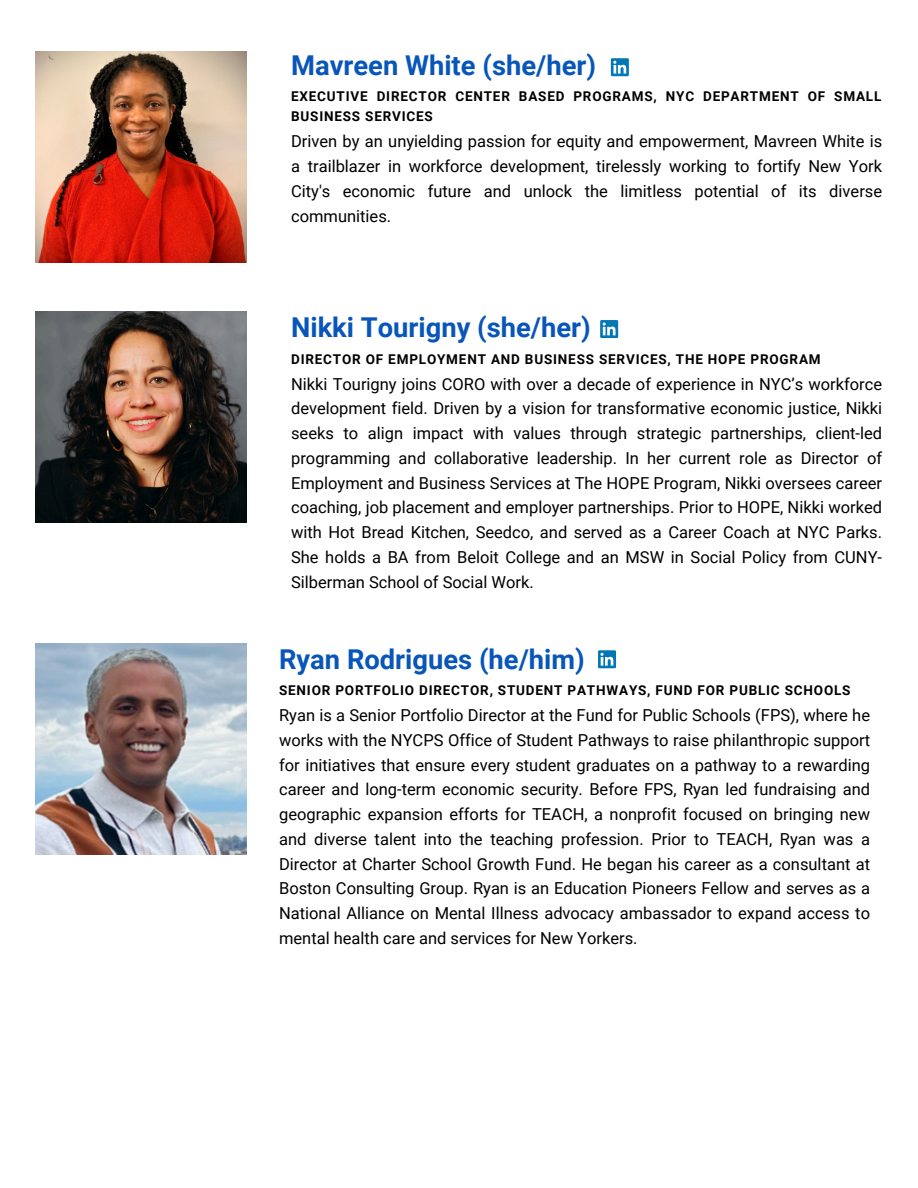
<style>
.page{position:relative;width:918px;height:1188px;background:#fff}
.page>*{position:absolute;margin:0;border:0;box-sizing:border-box;transform-origin:0 0}
.t1{font:700 27.3px "Roboto";color:#0856ba}
.t2{font:16.5px/24.8px "Roboto";color:#000;text-align:justify}
.t3{font:700 13.5px/20.2px "Roboto";letter-spacing:.06em;color:#000}
</style>
<div class="page">
<div style="left:611px;top:58px;width:18px;height:18px;background:#0177b5"></div>
<svg style="left:613px;top:61px;width:13px;height:13px"></svg>
<img style="left:36px;top:51px;width:211px;height:211px">
<div style="left:598px;top:650px;width:18px;height:18px;background:#0177b5"></div>
<svg style="left:600px;top:653px;width:13px;height:13px"></svg>
<img style="left:36px;top:643px;width:211px;height:211px">
<svg style="left:600px;top:320px;width:18px;height:18px"></svg>
<svg style="left:603px;top:323px;width:13px;height:12px"></svg>
<img style="left:36px;top:311px;width:211px;height:211px">
<p class="t1" style="left:291px;top:50px;width:306px">Mavreen White (she/her)</p>
<p class="t3" style="left:291px;top:86px;width:592px">EXECUTIVE DIRECTOR CENTER BASED PROGRAMS, NYC DEPARTMENT OF SMALL<br>BUSINESS SERVICES</p>
<p class="t2" style="left:291px;top:129px;width:593px">Driven by an unyielding passion for equity and empowerment, Mavreen White is a trailblazer in workforce development, tirelessly working to fortify New York City's economic future and unlock the limitless potential of its diverse communities.</p>
<p class="t1" style="left:291px;top:312px;width:301px">Nikki Tourigny (she/her)</p>
<h2 class="t2" style="left:291px;top:371px;width:593px">Nikki Tourigny joins CORO with over a decade of experience in NYC’s workforce development field. Driven by a vision for transformative economic justice, Nikki seeks to align impact with values through strategic partnerships, client-led programming and collaborative leadership. In her current role as Director of Employment and Business Services at The HOPE Program, Nikki oversees career coaching, job placement and employer partnerships. Prior to HOPE, Nikki worked with Hot Bread Kitchen, Seedco, and served as a Career Coach at NYC Parks.<br>She holds a BA from Beloit College and an MSW in Social Policy from CUNY-Silberman School of Social Work.</h2>
<p class="t3" style="left:291px;top:349px;width:531px">DIRECTOR OF EMPLOYMENT AND BUSINESS SERVICES, THE HOPE PROGRAM</p>
<p class="t1" style="left:279px;top:644px;width:307px">Ryan Rodrigues (he/him)</p>
<h2 class="t2" style="left:279px;top:703px;width:593px">Ryan is a Senior Portfolio Director at the Fund for Public Schools (FPS), where he works with the NYCPS Office of Student Pathways to raise philanthropic support for initiatives that ensure every student graduates on a pathway to a rewarding career and long-term economic security. Before FPS, Ryan led fundraising and geographic expansion efforts for TEACH, a nonprofit focused on bringing new and diverse talent into the teaching profession. Prior to TEACH, Ryan was a Director at Charter School Growth Fund. He began his career as a consultant at Boston Consulting Group. Ryan is an Education Pioneers Fellow and serves as a National Alliance on Mental Illness advocacy ambassador to expand access to mental health care and services for New Yorkers.</h2>
<p class="t3" style="left:279px;top:681px;width:573px">SENIOR PORTFOLIO DIRECTOR, STUDENT PATHWAYS, FUND FOR PUBLIC SCHOOLS</p>
</div>
